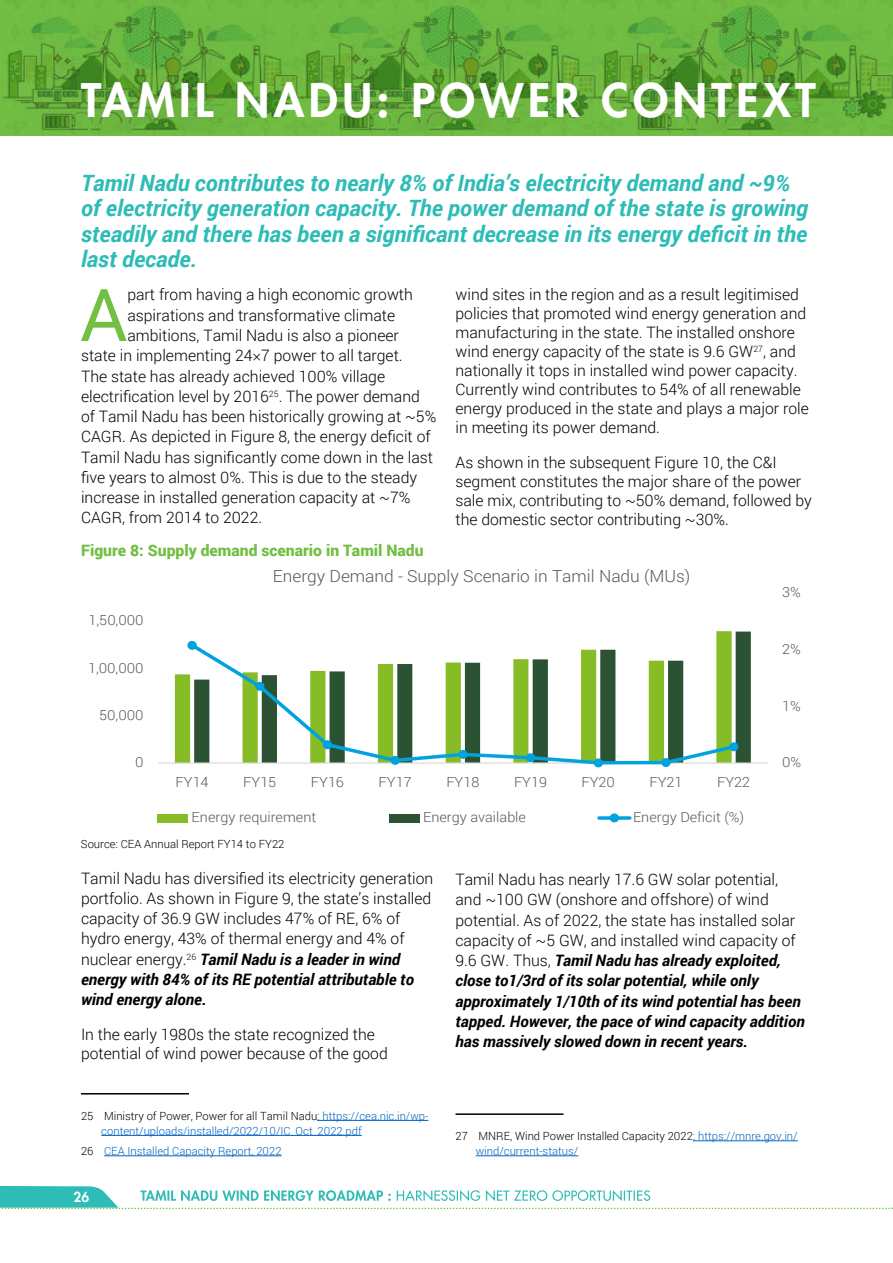
<style>
.page{position:relative;width:893px;height:1263px;background:#fff}
.page>*{position:absolute;margin:0;border:0;box-sizing:border-box;transform-origin:0 0}
.t1{font:72.75px "Roboto";color:#72bf44}
.t2{font:800 45px "Futura LT";letter-spacing:.1em;color:#fff}
.t3{font:italic 700 22.5px/25.5px "Roboto";color:#2dbcb6}
.t4{font:300 16.65px "Roboto";color:#595959;scale:1.04 1}
.t5{font:300 15.75px/18.9px "Roboto";color:#000}
.t6{font:italic 700 15.75px/20.2px "Roboto";color:#000}
.t7{font:900 15.75px "Roboto";color:#72bf44}
.t8{font:300 13.95px "Roboto";color:#595959;scale:1.04 1}
.t9{font:800 13.5px "Futura LT";color:#fff}
.t10{font:300 11.25px/15px "Roboto";color:#0563c1}
.t11{font:300 11.25px "Roboto";color:#000}
.s1{font-weight:700;font-style:italic}
.s2{color:#000}
.s3{font-weight:300;font-style:normal}
</style>
<div class="page">
<svg style="left:0;top:1186px;width:893px;height:23px"></svg>
<svg style="left:0;top:0;width:893px;height:136px;background:#63ac3a"></svg>
<img style="left:2px;top:0;width:297px;height:136px">
<img style="left:299px;top:0;width:310px;height:136px">
<hr style="left:81px;top:1093px;width:108px;height:1px;background:#000">
<hr style="left:317px;top:1120px;width:111px;height:1px;background:#0563c1">
<hr style="left:101px;top:1135px;width:261px;height:1px;background:#0563c1">
<hr style="left:104px;top:1155px;width:178px;height:1px;background:#0563c1">
<hr style="left:455px;top:1113px;width:108px;height:2px;background:#000">
<hr style="left:693px;top:1140px;width:105px;height:1px;background:#0563c1">
<hr style="left:476px;top:1155px;width:102px;height:1px;background:#0563c1">
<svg style="left:175px;top:674px;width:12px;height:88px"></svg>
<svg style="left:716px;top:631px;width:35px;height:131px;background:#3a5f3a"></svg>
<hr style="left:158px;top:762px;width:610px;height:2px;background:#d9d9d9">
<svg style="left:187px;top:640px;width:551px;height:124px"></svg>
<div style="left:188px;top:641px;width:8px;height:8px;background:#00a3e0;border-radius:50%"></div>
<div style="left:187px;top:641px;width:10px;height:9px;border:1px solid #00a3e0;border-radius:50%"></div>
<div style="left:256px;top:682px;width:8px;height:8px;background:#00a3e0;border-radius:50%"></div>
<div style="left:255px;top:682px;width:9px;height:9px;border:1px solid #00a3e0;border-radius:50%"></div>
<div style="left:323px;top:741px;width:8px;height:8px;background:#00a3e0;border-radius:50%"></div>
<div style="left:323px;top:740px;width:9px;height:9px;border:1px solid #00a3e0;border-radius:50%"></div>
<div style="left:391px;top:756px;width:8px;height:8px;background:#00a3e0;border-radius:50%"></div>
<div style="left:391px;top:756px;width:9px;height:9px;border:1px solid #00a3e0;border-radius:50%"></div>
<div style="left:459px;top:750px;width:8px;height:8px;background:#00a3e0;border-radius:50%"></div>
<div style="left:458px;top:750px;width:10px;height:9px;border:1px solid #00a3e0;border-radius:50%"></div>
<div style="left:527px;top:754px;width:8px;height:8px;background:#00a3e0;border-radius:50%"></div>
<div style="left:526px;top:753px;width:9px;height:9px;border:1px solid #00a3e0;border-radius:50%"></div>
<div style="left:594px;top:759px;width:8px;height:8px;background:#00a3e0;border-radius:50%"></div>
<div style="left:594px;top:758px;width:9px;height:9px;border:1px solid #00a3e0;border-radius:50%"></div>
<div style="left:662px;top:759px;width:8px;height:7px;background:#00a3e0;border-radius:50%"></div>
<div style="left:661px;top:758px;width:10px;height:9px;border:1px solid #00a3e0;border-radius:50%"></div>
<div style="left:730px;top:743px;width:8px;height:8px;background:#00a3e0;border-radius:50%"></div>
<div style="left:729px;top:742px;width:9px;height:9px;border:1px solid #00a3e0;border-radius:50%"></div>
<div style="left:158px;top:814px;width:30px;height:8px;background:#86bc25"></div>
<div style="left:389px;top:814px;width:31px;height:8px;background:#2c5234"></div>
<svg style="left:599px;top:816px;width:31px;height:4px"></svg>
<div style="left:610px;top:814px;width:8px;height:8px;background:#00a3e0;border-radius:50%"></div>
<div style="left:610px;top:813px;width:9px;height:9px;border:1px solid #00a3e0;border-radius:50%"></div>
<h2 class="t2" style="left:81px;top:70px;width:736px">TAMIL NADU: POWER CONTEXT</h2>
<p class="t3" style="left:81px;top:169px;width:729px">Tamil Nadu contributes to nearly 8% of India’s electricity demand and ~9% of electricity generation capacity. The power demand of the state is growing steadily and there has been a significant decrease in its energy deficit in the last decade.</p>
<h1 class="t1" style="left:80px;top:264px;width:49px">A</h1>
<p class="t5" style="left:127px;top:285px;width:287px">part from having a high economic growth</p>
<p class="t5" style="left:127px;top:305px;width:269px">aspirations and transformative climate</p>
<p class="t5" style="left:127px;top:325px;width:273px">ambitions, Tamil Nadu is also a pioneer</p>
<p class="t5" style="left:81px;top:346px;width:323px">state in implementing 24 7 power to all target.</p>
<p class="t5" style="left:81px;top:366px;width:306px">The state has already achieved 100% village</p>
<p class="t5" style="left:81px;top:386px;width:340px">electrification level by 2016<sup>25</sup>. The power demand</p>
<p class="t5" style="left:81px;top:406px;width:357px">of Tamil Nadu has been historically growing at ~5%</p>
<p class="t5" style="left:81px;top:427px;width:351px">CAGR. As depicted in Figure 8, the energy deficit of</p>
<p class="t5" style="left:81px;top:447px;width:354px">Tamil Nadu has significantly come down in the last</p>
<p class="t5" style="left:81px;top:467px;width:338px">five years to almost 0%. This is due to the steady</p>
<p class="t5" style="left:81px;top:487px;width:331px">increase in installed generation capacity at ~7%</p>
<p class="t5" style="left:81px;top:508px;width:183px">CAGR, from 2014 to 2022.</p>
<p class="t7" style="left:81px;top:539px;width:344px">Figure 8: Supply demand scenario in Tamil Nadu</p>
<p class="t5" style="left:455px;top:285px;width:355px">wind sites in the region and as a result legitimised policies that promoted wind energy generation and manufacturing in the state. The installed onshore wind energy capacity of the state is 9.6 GW<sup>27</sup>, and nationally it tops in installed wind power capacity.<br>Currently wind contributes to 54% of all renewable energy produced in the state and plays a major role in meeting its power demand.</p>
<p class="t5" style="left:455px;top:452px;width:358px">As shown in the subsequent Figure 10, the C&amp;I segment constitutes the major share of the power sale mix, contributing to ~50% demand, followed by the domestic sector contributing ~30%.</p>
<p class="t8" style="left:88px;top:611px;width:55px">1,50,000</p>
<p class="t8" style="left:88px;top:658px;width:55px">1,00,000</p>
<p class="t8" style="left:99px;top:705px;width:44px">50,000</p>
<p class="t8" style="left:135px;top:753px;width:10px">0</p>
<p class="t4" style="left:273px;top:565px;width:403px">Energy Demand - Supply Scenario in Tamil Nadu (MUs)</p>
<p class="t8" style="left:176px;top:773px;width:33px">FY14</p>
<p class="t8" style="left:243px;top:773px;width:33px">FY15</p>
<p class="t8" style="left:311px;top:773px;width:33px">FY16</p>
<p class="t8" style="left:379px;top:773px;width:33px">FY17</p>
<p class="t8" style="left:446px;top:773px;width:33px">FY18</p>
<p class="t8" style="left:514px;top:773px;width:33px">FY19</p>
<p class="t8" style="left:581px;top:773px;width:34px">FY20</p>
<p class="t8" style="left:649px;top:773px;width:33px">FY21</p>
<p class="t8" style="left:717px;top:773px;width:33px">FY22</p>
<p class="t8" style="left:192px;top:808px;width:121px">Energy requirement</p>
<p class="t8" style="left:423px;top:808px;width:100px">Energy available</p>
<p class="t8" style="left:633px;top:808px;width:108px">Energy Deficit (%)</p>
<p class="t11" style="left:81px;top:836px;width:205px">Source: CEA Annual Report FY14 to FY22</p>
<p class="t8" style="left:782px;top:582px;width:20px">3%</p>
<p class="t8" style="left:782px;top:639px;width:20px">2%</p>
<p class="t8" style="left:782px;top:696px;width:20px">1%</p>
<p class="t8" style="left:782px;top:753px;width:20px">0%</p>
<p class="t5" style="left:81px;top:867px;width:354px;line-height:20.2px">Tamil Nadu has diversified its electricity generation portfolio. As shown in Figure 9, the state’s installed capacity of 36.9 GW includes 47% of RE, 6% of hydro energy, 43% of thermal energy and 4% of nuclear energy.<sup>26</sup> <span class="s1">Tamil Nadu is a leader in wind energy with 84% of its RE potential attributable to wind energy alone.</span></p>
<p class="t5" style="left:81px;top:1025px;width:308px">In the early 1980s the state recognized the potential of wind power because of the good</p>
<p class="t10" style="left:101px;top:1108px;width:329px;text-indent:-20px"><span class="s2">25 Ministry of Power, Power for all Tamil Nadu</span>; https://cea.nic.in/wp&shy;content/uploads/installed/2022/10/IC_Oct_2022.pdf</p>
<p class="t10" style="left:81px;top:1143px;width:202px"><span class="s2">26</span> CEA Installed Capacity Report, 2022</p>
<p class="t9" style="left:73px;top:1188px;width:17px">26</p>
<p class="t6" style="left:455px;top:869px;width:351px"><span class="s3">Tamil Nadu has nearly 17.6 GW solar potential, and ~100 GW (onshore and offshore) of wind potential. As of 2022, the state has installed solar capacity of ~5 GW, and installed wind capacity of 9.6 GW. Thus,</span> Tamil Nadu has already exploited, close to1/3rd of its solar potential, while only approximately 1/10th of its wind potential has been tapped. However, the pace of wind capacity addition has massively slowed down in recent years.</p>
<p class="t10" style="left:476px;top:1128px;width:323px;text-indent:-20px"><span class="s2">27 MNRE, Wind Power Installed Capacity 2022</span>; https://mnre.gov.in/ wind/current-status/</p>
</div>
